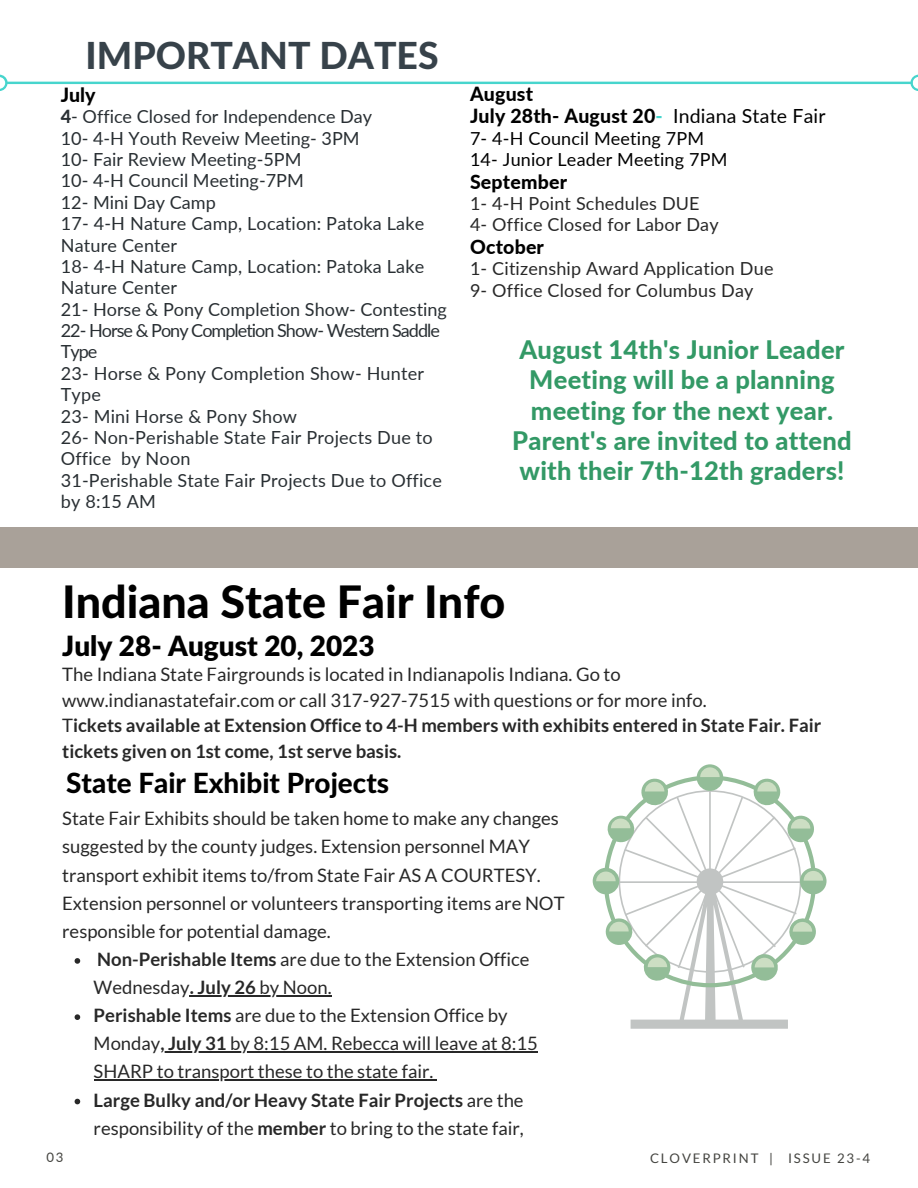
<style>
.page{position:relative;width:918px;height:1188px;background:#fff}
.page>*{position:absolute;margin:0;border:0;box-sizing:border-box;transform-origin:0 0}
.t1{font:800 44.85px "Lato Latin";color:#000}
.t2{font:800 37.35px "Lato Latin";color:#37424a}
.t3{font:800 27.9px "Lato Latin";color:#000}
.t4{font:900 27.9px "Lato Latin";color:#000}
.t5{font:800 25.5px/30.3px "Lato";letter-spacing:.01em;color:#396;text-align:center}
.t6{font:800 19.5px "Lato";letter-spacing:.01em;color:#000}
.t7{font:18.45px/28.2px "Lato";color:#282828}
.t8{font:700 18.45px/25.5px "Lato";color:#282828}
.t9{font:18px/21.3px "Lato";letter-spacing:.01em;color:#292f33}
.t10{font:18px "Lato";letter-spacing:.01em;color:#282828}
.t11{font:18px "Lato";letter-spacing:.01em;color:#000}
.t12{font:18px/21.3px "Lato";letter-spacing:-.055em;color:#292f33}
.t13{font:13.2px "Lato";letter-spacing:.14em;color:#444440}
.s1{font-weight:800}
.s2{color:#47d5cd}
.s3{font-weight:400}
.s4{font-weight:700}
</style>
<div class="page">
<svg style="left:0;top:75px;width:918px;height:16px"></svg>
<svg style="left:75px;top:958px;width:5px;height:6px"></svg>
<hr style="left:190px;top:995px;width:66px;height:1px;background:#282828">
<hr style="left:256px;top:995px;width:76px;height:1px;background:#282828">
<svg style="left:75px;top:1014px;width:5px;height:6px"></svg>
<hr style="left:160px;top:1051px;width:67px;height:2px;background:#282828">
<hr style="left:227px;top:1051px;width:311px;height:2px;background:#282828">
<hr style="left:94px;top:1080px;width:339px;height:1px;background:#282828">
<svg style="left:75px;top:1099px;width:5px;height:5px"></svg>
<svg style="left:630px;top:987px;width:158px;height:42px"></svg>
<svg style="left:593px;top:764px;width:234px;height:223px"></svg>
<svg style="left:596px;top:767px;width:227px;height:200px"></svg>
<div style="left:0;top:527px;width:918px;height:40px;background:#a9a199"></div>
<p class="t2" style="left:86px;top:39px;width:355px">IMPORTANT DATES</p>
<p class="t6" style="left:61px;top:83px;width:36px">July</p>
<p class="t9" style="left:61px;top:106px;width:313px"><span class="s1">4</span>- Office Closed for Independence Day</p>
<p class="t9" style="left:61px;top:127px;width:300px">10- 4-H Youth Reveiw Meeting- 3PM</p>
<p class="t9" style="left:61px;top:148px;width:242px">10- Fair Review Meeting-5PM</p>
<p class="t9" style="left:61px;top:170px;width:244px">10- 4-H Council Meeting-7PM</p>
<p class="t9" style="left:61px;top:191px;width:157px">12- Mini Day Camp</p>
<p class="t9" style="left:61px;top:213px;width:365px">17- 4-H Nature Camp, Location: Patoka Lake<br>Nature Center</p>
<p class="t9" style="left:61px;top:255px;width:365px">18- 4-H Nature Camp, Location: Patoka Lake<br>Nature Center</p>
<p class="t9" style="left:61px;top:298px;width:388px">21- Horse &amp; Pony Completion Show- Contesting</p>
<p class="t12" style="left:61px;top:319px;width:381px">22- Horse &amp; Pony Completion Show- Western Saddle<br>Type</p>
<p class="t9" style="left:61px;top:362px;width:365px">23- Horse &amp; Pony Completion Show- Hunter<br>Type</p>
<p class="t9" style="left:61px;top:405px;width:238px">23- Mini Horse &amp; Pony Show</p>
<p class="t9" style="left:61px;top:426px;width:373px">26- Non-Perishable State Fair Projects Due to<br>Office by Noon</p>
<p class="t9" style="left:61px;top:469px;width:383px">31-Perishable State Fair Projects Due to Office by 8:15 AM</p>
<p class="t6" style="left:470px;top:82px;width:65px">August</p>
<p class="t6" style="left:470px;top:104px;width:357px">July 28th- August 20<span class="s2">-</span> <span class="s3">Indiana State Fair</span></p>
<p class="t11" style="left:470px;top:127px;width:236px">7- 4-H Council Meeting 7PM</p>
<p class="t11" style="left:470px;top:148px;width:259px">14- Junior Leader Meeting 7PM</p>
<p class="t6" style="left:470px;top:169px;width:99px">September</p>
<p class="t10" style="left:470px;top:192px;width:231px">1- 4-H Point Schedules DUE</p>
<p class="t10" style="left:470px;top:214px;width:250px">4- Office Closed for Labor Day</p>
<p class="t6" style="left:470px;top:235px;width:75px">October</p>
<p class="t10" style="left:470px;top:257px;width:305px">1- Citizenship Award Application Due</p>
<p class="t10" style="left:470px;top:279px;width:285px">9- Office Closed for Columbus Day</p>
<p class="t5" style="left:512px;top:334px;width:341px">August 14th's Junior Leader<br>Meeting will be a planning meeting for the next year.<br>Parent's are invited to attend with their 7th-12th graders!</p>
<p class="t1" style="left:62px;top:582px;width:445px">Indiana State Fair Info</p>
<p class="t4" style="left:62px;top:634px;width:314px">July 28- August 20, 2023</p>
<p class="t7" style="left:62px;top:661px;width:646px;line-height:25.5px">The Indiana State Fairgrounds is located in Indianapolis Indiana. Go to www.indianastatefair.com or call 317-927-7515 with questions or for more info.</p>
<p class="t8" style="left:62px;top:712px;width:761px"><span class="s3">T</span>ickets available at Extension Office to 4-H members with exhibits entered in State Fair. Fair tickets given on 1st come, 1st serve basis.</p>
<p class="t3" style="left:66px;top:771px;width:324px">State Fair Exhibit Projects</p>
<p class="t7" style="left:62px;top:804px;width:504px">State Fair Exhibits should be taken home to make any changes suggested by the county judges. Extension personnel MAY transport exhibit items to/from State Fair AS A COURTESY.<br>Extension personnel or volunteers transporting items are NOT responsible for potential damage.</p>
<p class="t7" style="left:94px;top:945px;width:437px"><span class="s4">Non-Perishable Items</span> are due to the Extension Office<br>Wednesday<span class="s4">. July 26</span> by Noon.</p>
<p class="t7" style="left:94px;top:1001px;width:446px"><span class="s4">Perishable Items</span> are due to the Extension Office by<br>Monday<span class="s4">, July 31</span> by 8:15 AM. Rebecca will leave at 8:15<br>SHARP to transport these to the state fair.</p>
<p class="t7" style="left:94px;top:1085px;width:432px"><span class="s4">Large Bulky and/or Heavy State Fair Projects</span> are the responsibility of the <span class="s4">member</span> to bring to the state fair,</p>
<p class="t13" style="left:46px;top:1149px;width:19px">03</p>
<p class="t13" style="left:650px;top:1150px;width:222px">CLOVERPRINT | ISSUE 23-4</p>
</div>
